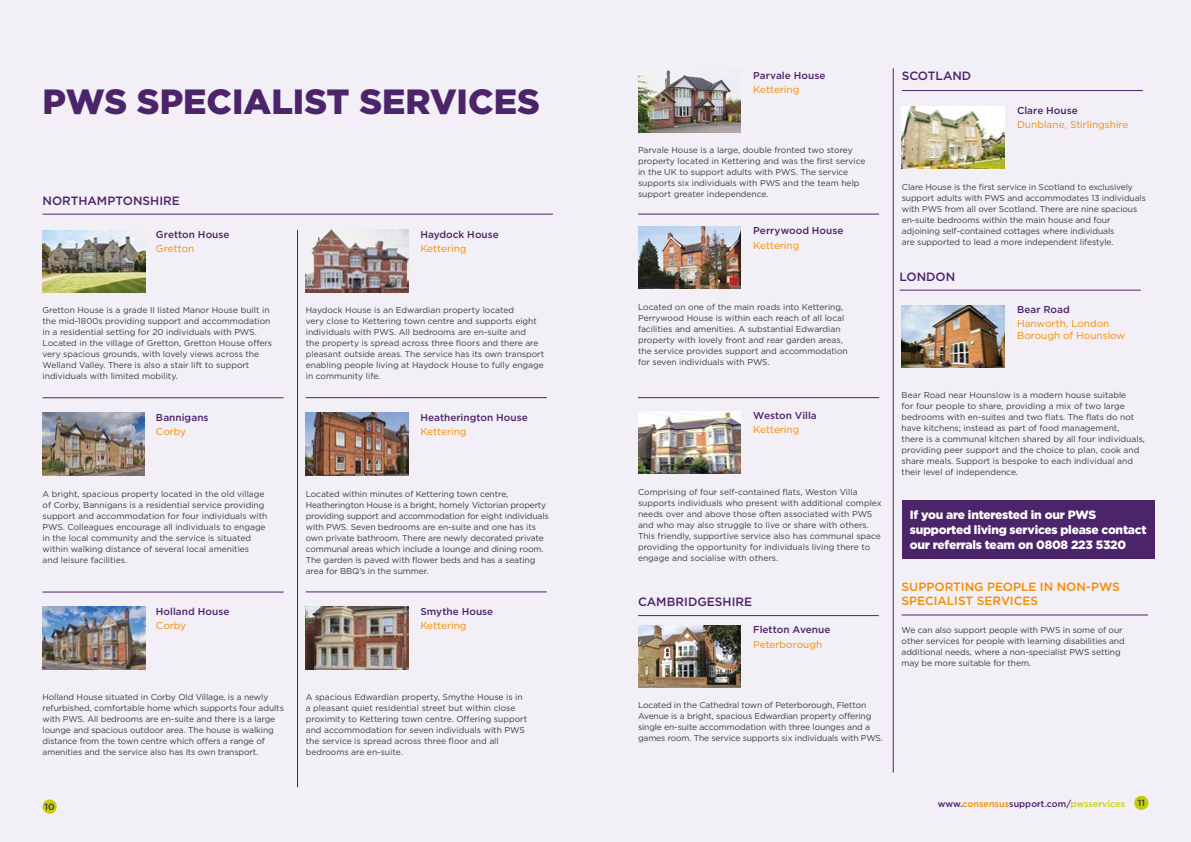
<style>
.page{position:relative;width:1191px;height:842px;background:#f2eff6}
.page>*{position:absolute;margin:0;border:0;box-sizing:border-box;transform-origin:0 0}
.t1{font:900 35px "Gotham";color:#4c2469}
.t2{font:900 12px/15px "Gotham";letter-spacing:-.02em;color:#fff}
.t3{font:500 12px "Gotham";color:#4c2469}
.t4{font:500 12px/14.4px "Gotham";letter-spacing:-.005em;color:#f28c00}
.t5{font:500 10px "Gotham";letter-spacing:.005em;color:#4c2469}
.t6{font:10px/11.5px "Gotham";color:#f28c00}
.t7{font:500 9px "Gotham";color:#4c2469}
.t8{font:8.5px/11px "Gotham";color:#3c3c3b}
.s1{color:#f28c00}
.s2{color:#cad400}
</style>
<div class="page">
<hr style="left:297px;top:230px;width:1px;height:557px;background:#4c2469">
<hr style="left:893px;top:68px;width:1px;height:704px;background:#4c2469">
<hr style="left:43px;top:214px;width:510px;height:1px;background:#4c2469">
<img style="left:43px;top:230px;width:102px;height:62px">
<img style="left:306px;top:230px;width:102px;height:62px">
<hr style="left:638px;top:214px;width:241px;height:1px;background:#4c2469">
<hr style="left:638px;top:615px;width:240px;height:1px;background:#4c2469">
<img style="left:638px;top:70px;width:102px;height:63px">
<img style="left:638px;top:625px;width:102px;height:62px">
<hr style="left:43px;top:397px;width:240px;height:1px;background:#4c2469">
<hr style="left:306px;top:397px;width:241px;height:1px;background:#4c2469">
<img style="left:43px;top:413px;width:102px;height:62px">
<img style="left:306px;top:413px;width:102px;height:62px">
<hr style="left:901px;top:90px;width:241px;height:1px;background:#4c2469">
<img style="left:638px;top:226px;width:102px;height:63px">
<img style="left:901px;top:106px;width:103px;height:63px">
<hr style="left:43px;top:592px;width:240px;height:1px;background:#4c2469">
<hr style="left:306px;top:592px;width:241px;height:1px;background:#4c2469">
<img style="left:43px;top:607px;width:102px;height:62px">
<img style="left:306px;top:607px;width:102px;height:62px">
<hr style="left:638px;top:397px;width:241px;height:1px;background:#4c2469">
<hr style="left:899px;top:290px;width:241px;height:1px;background:#4c2469">
<img style="left:638px;top:411px;width:102px;height:62px">
<img style="left:901px;top:305px;width:103px;height:62px">
<div style="left:902px;top:500px;width:252px;height:59px;background:#4c2469"></div>
<div style="left:43px;top:799px;width:14px;height:15px;background:#c3cd00;border-radius:50%"></div>
<div style="left:1134px;top:796px;width:14px;height:14px;background:#c3cd00;border-radius:50%"></div>
<hr style="left:901px;top:615px;width:247px;height:1px;background:#4c2469">
<h1 class="t1" style="left:43px;top:77px;width:499px">PWS SPECIALIST SERVICES</h1>
<h2 class="t3" style="left:43px;top:193px;width:139px">NORTHAMPTONSHIRE</h2>
<p class="t5" style="left:156px;top:228px;width:75px">Gretton House</p>
<p class="t6" style="left:156px;top:243px;width:40px">Gretton</p>
<p class="t5" style="left:420px;top:228px;width:80px">Haydock House</p>
<p class="t6" style="left:420px;top:243px;width:48px">Kettering</p>
<p class="t8" style="left:43px;top:304px;width:231px">Gretton House is a grade II listed Manor House built in the mid-1800s providing support and accommodation in a residential setting for 20 individuals with PWS.<br>Located in the village of Gretton, Gretton House offers very spacious grounds, with lovely views across the Welland Valley. There is also a stair lift to support individuals with limited mobility.</p>
<p class="t8" style="left:306px;top:304px;width:240px">Haydock House is an Edwardian property located<br>very close to Kettering town centre and supports eight individuals with PWS. All bedrooms are en-suite and<br>the property is spread across three floors and there are pleasant outside areas. The service has its own transport enabling people living at Haydock House to fully engage in community life.</p>
<p class="t5" style="left:156px;top:411px;width:54px">Bannigans</p>
<p class="t6" style="left:156px;top:426px;width:32px">Corby</p>
<p class="t5" style="left:420px;top:411px;width:109px">Heatherington House</p>
<p class="t6" style="left:420px;top:426px;width:48px">Kettering</p>
<p class="t8" style="left:43px;top:488px;width:226px">A bright, spacious property located in the old village of Corby, Bannigans is a residential service providing support and accommodation for four individuals with PWS. Colleagues encourage all individuals to engage in the local community and the service is situated within walking distance of several local amenities<br>and leisure facilities.</p>
<p class="t8" style="left:306px;top:488px;width:244px">Located within minutes of Kettering town centre, Heatherington House is a bright, homely Victorian property providing support and accommodation for eight individuals with PWS. Seven bedrooms are en-suite and one has its own private bathroom. There are newly decorated private communal areas which include a lounge and dining room.<br>The garden is paved with flower beds and has a seating area for BBQ’s in the summer.</p>
<p class="t5" style="left:156px;top:605px;width:75px">Holland House</p>
<p class="t6" style="left:156px;top:620px;width:32px">Corby</p>
<p class="t5" style="left:420px;top:605px;width:74px">Smythe House</p>
<p class="t6" style="left:420px;top:620px;width:48px">Kettering</p>
<p class="t8" style="left:43px;top:691px;width:243px">Holland House situated in Corby Old Village, is a newly refurbished, comfortable home which supports four adults with PWS. All bedrooms are en-suite and there is a large lounge and spacious outdoor area. The house is walking distance from the town centre which offers a range of amenities and the service also has its own transport.</p>
<p class="t8" style="left:306px;top:691px;width:223px">A spacious Edwardian property, Smythe House is in a pleasant quiet residential street but within close proximity to Kettering town centre. Offering support and accommodation for seven individuals with PWS the service is spread across three floor and all bedrooms are en-suite.</p>
<p class="t5" style="left:753px;top:69px;width:74px">Parvale House</p>
<p class="t6" style="left:753px;top:84px;width:48px">Kettering</p>
<p class="t8" style="left:638px;top:144px;width:229px">Parvale House is a large, double fronted two storey property located in Kettering and was the first service in the UK to support adults with PWS. The service supports six individuals with PWS and the team help support greater independence.</p>
<p class="t5" style="left:753px;top:224px;width:92px">Perrywood House</p>
<p class="t6" style="left:753px;top:239px;width:48px">Kettering</p>
<p class="t8" style="left:638px;top:302px;width:211px">Located on one of the main roads into Kettering, Perrywood House is within each reach of all local facilities and amenities. A substantial Edwardian property with lovely front and rear garden areas, the service provides support and accommodation for seven individuals with PWS.</p>
<p class="t5" style="left:753px;top:409px;width:65px">Weston Villa</p>
<p class="t6" style="left:753px;top:424px;width:48px">Kettering</p>
<p class="t8" style="left:638px;top:486px;width:245px">Comprising of four self-contained flats, Weston Villa supports individuals who present with additional complex needs over and above those often associated with PWS and who may also struggle to live or share with others.<br>This friendly, supportive service also has communal space providing the opportunity for individuals living there to engage and socialise with others.</p>
<h2 class="t3" style="left:638px;top:594px;width:116px">CAMBRIDGESHIRE</h2>
<p class="t5" style="left:753px;top:623px;width:79px">Fletton Avenue</p>
<p class="t6" style="left:753px;top:638px;width:70px">Peterborough</p>
<p class="t8" style="left:638px;top:699px;width:246px">Located in the Cathedral town of Peterborough, Fletton Avenue is a bright, spacious Edwardian property offering single en-suite accommodation with three lounges and a games room. The service supports six individuals with PWS.</p>
<h2 class="t3" style="left:901px;top:68px;width:71px">SCOTLAND</h2>
<p class="t5" style="left:1017px;top:104px;width:62px">Clare House</p>
<p class="t6" style="left:1017px;top:118px;width:113px">Dunblane, Stirlingshire</p>
<p class="t8" style="left:901px;top:181px;width:246px">Clare House is the first service in Scotland to exclusively support adults with PWS and accommodates 13 individuals with PWS from all over Scotland. There are nine spacious en-suite bedrooms within the main house and four adjoining self-contained cottages where individuals<br>are supported to lead a more independent lifestyle.</p>
<h2 class="t3" style="left:899px;top:269px;width:57px">LONDON</h2>
<p class="t5" style="left:1017px;top:303px;width:54px">Bear Road</p>
<p class="t6" style="left:1017px;top:318px;width:110px">Hanworth, London<br>Borough of Hounslow</p>
<p class="t8" style="left:901px;top:390px;width:245px">Bear Road near Hounslow is a modern house suitable<br>for four people to share, providing a mix of two large bedrooms with en-suites and two flats. The flats do not have kitchens; instead as part of food management,<br>there is a communal kitchen shared by all four individuals, providing peer support and the choice to plan, cook and share meals. Support is bespoke to each individual and their level of independence.</p>
<h2 class="t2" style="left:909px;top:507px;width:238px">If you are interested in our PWS supported living services please contact our referrals team on 0808 223 5320</h2>
<h2 class="t4" style="left:901px;top:579px;width:220px">SUPPORTING PEOPLE IN NON-PWS<br>SPECIALIST SERVICES</h2>
<p class="t8" style="left:901px;top:624px;width:225px">We can also support people with PWS in some of our other services for people with learning disabilities and additional needs, where a non-specialist PWS setting may be more suitable for them.</p>
<p class="t7" style="left:45px;top:800px;width:12px">10</p>
<p class="t7" style="left:938px;top:797px;width:189px">www.<span class="s1">consensus</span>support.com/<span class="s2">pwsservices</span></p>
<p class="t7" style="left:1137px;top:797px;width:9px">11</p>
</div>
